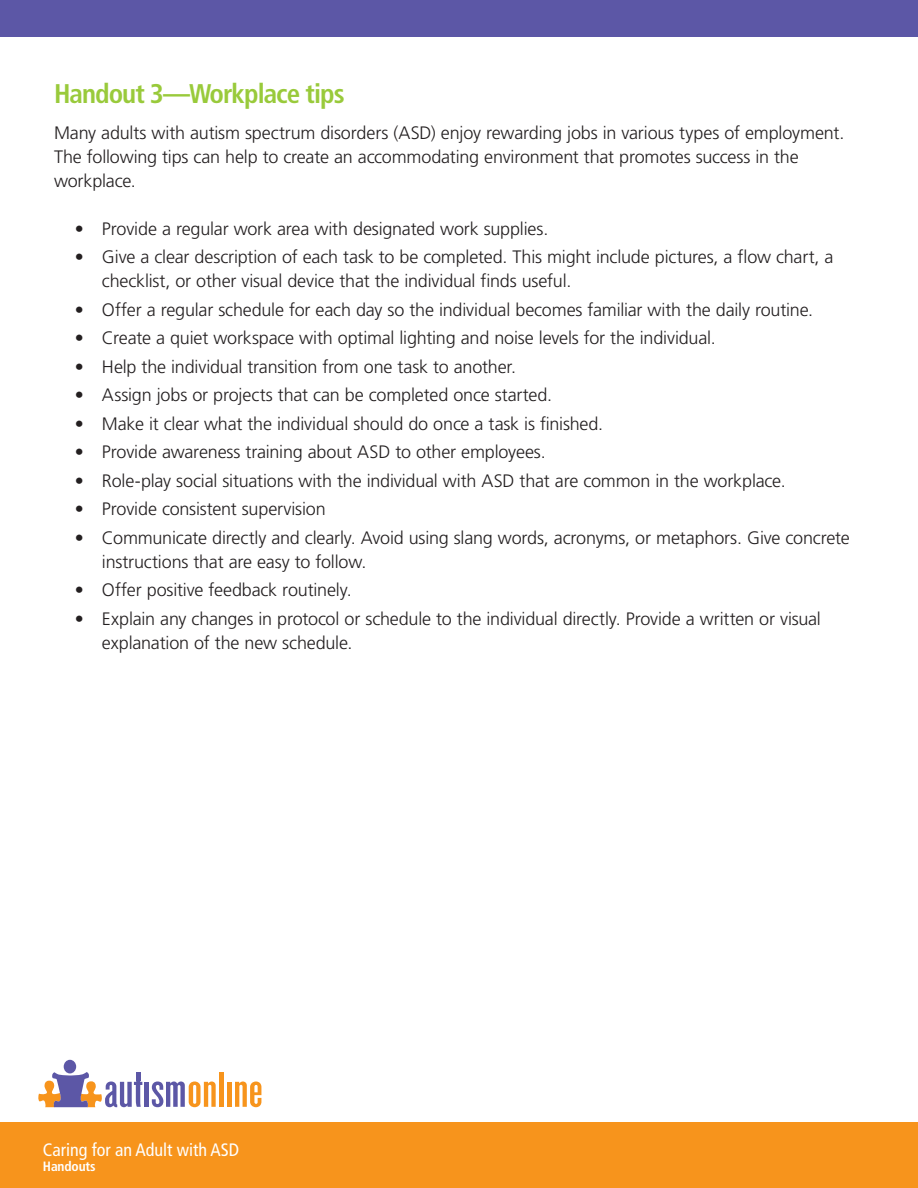
<style>
.page{position:relative;width:918px;height:1188px;background:#fff}
.page>*{position:absolute;margin:0;border:0;box-sizing:border-box;transform-origin:0 0}
.Section_Heading_1{font:700 condensed 27px "Frutiger LT Std";letter-spacing:-.035em;color:#99ca3b}
.Bulleted_List__Level{font:300 18px/24px "Frutiger LT Std";letter-spacing:-.01em;color:#231f20}
.content{font:300 18px/24px "Frutiger LT Std";letter-spacing:-.01em;color:#231f20}
.t1{font:condensed 18px "Frutiger LT Std";color:#fff}
.t2{font:700 condensed 13.5px "Frutiger LT Std";letter-spacing:-.01em;color:#fff}
</style>
<div class="page">
<div style="left:0;top:1123px;width:918px;height:65px;background:#f7941c"></div>
<div style="left:0;top:0;width:918px;height:37px;background:#5c57a6"></div>
<div style="left:64px;top:1060px;width:12px;height:13px;background:#5c57a6;border-radius:50%"></div>
<hr style="left:145px;top:1082px;width:4px;height:25px;background:#5c57a6">
<svg style="left:152px;top:1082px;width:64px;height:25px"></svg>
<svg style="left:38px;top:1072px;width:104px;height:35px"></svg>
<hr style="left:227px;top:1082px;width:4px;height:25px;background:#f7941c">
<svg style="left:235px;top:1082px;width:26px;height:25px"></svg>
<div style="left:219px;top:1072px;width:5px;height:35px;background:#f7941c"></div>
<p class="Section_Heading_1" style="left:54px;top:77px;width:292px">Handout 3—Workplace tips</p>
<p class="content" style="left:54px;top:121px;width:792px">Many adults with autism spectrum disorders (ASD) enjoy rewarding jobs in various types of employment.<br>The following tips can help to create an accommodating environment that promotes success in the workplace.</p>
<p class="Bulleted_List__Level" style="left:75px;top:217px;width:475px">• Provide a regular work area with designated work supplies.</p>
<p class="Bulleted_List__Level" style="left:102px;top:245px;width:733px;text-indent:-27px">• Give a clear description of each task to be completed. This might include pictures, a flow chart, a checklist, or other visual device that the individual finds useful.</p>
<p class="Bulleted_List__Level" style="left:75px;top:298px;width:740px">• Offer a regular schedule for each day so the individual becomes familiar with the daily routine.</p>
<p class="Bulleted_List__Level" style="left:75px;top:326px;width:642px">• Create a quiet workspace with optimal lighting and noise levels for the individual.</p>
<p class="Bulleted_List__Level" style="left:75px;top:355px;width:443px">• Help the individual transition from one task to another.</p>
<p class="Bulleted_List__Level" style="left:75px;top:383px;width:479px">• Assign jobs or projects that can be completed once started.</p>
<p class="Bulleted_List__Level" style="left:75px;top:412px;width:530px">• Make it clear what the individual should do once a task is finished.</p>
<p class="Bulleted_List__Level" style="left:75px;top:440px;width:472px">• Provide awareness training about ASD to other employees.</p>
<p class="Bulleted_List__Level" style="left:75px;top:469px;width:712px">• Role-play social situations with the individual with ASD that are common in the workplace.</p>
<p class="Bulleted_List__Level" style="left:75px;top:497px;width:252px">• Provide consistent supervision</p>
<p class="Bulleted_List__Level" style="left:102px;top:526px;width:749px;text-indent:-27px">• Communicate directly and clearly. Avoid using slang words, acronyms, or metaphors. Give concrete instructions that are easy to follow.</p>
<p class="Bulleted_List__Level" style="left:75px;top:578px;width:278px">• Offer positive feedback routinely.</p>
<p class="Bulleted_List__Level" style="left:102px;top:607px;width:720px;text-indent:-27px">• Explain any changes in protocol or schedule to the individual directly. Provide a written or visual explanation of the new schedule.</p>
<p class="t1" style="left:43px;top:1140px;width:198px">Caring for an Adult with ASD</p>
<p class="t2" style="left:43px;top:1159px;width:54px">Handouts</p>
</div>
